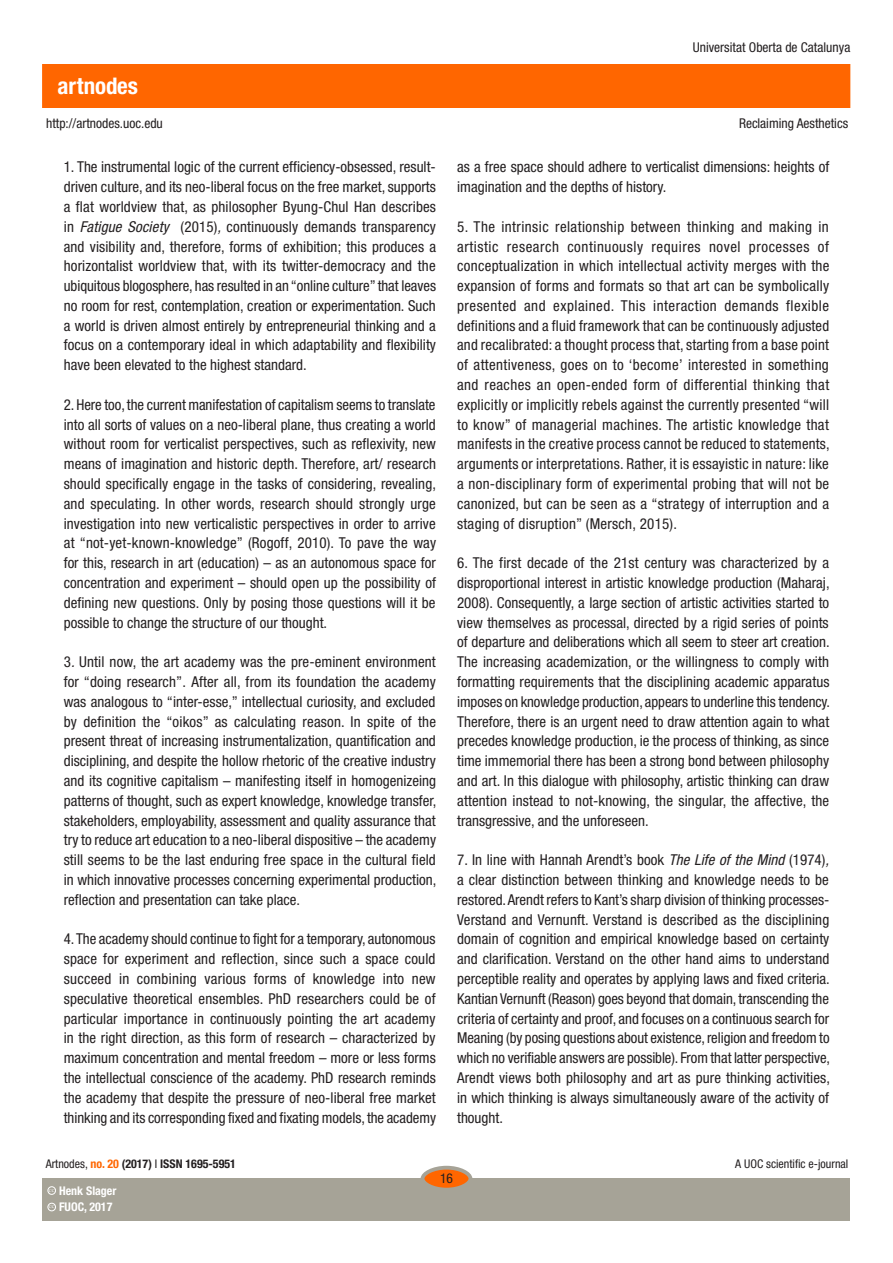
<style>
.page{position:relative;width:893px;height:1263px;background:#fff}
.page>*{position:absolute;margin:0;border:0;box-sizing:border-box;transform-origin:0 0}
.t1{font:700 condensed 22.95px "Helvetica Neue LT Std";color:#fff}
.text_general_primerp{font:condensed 15px/19.8px "Helvetica Neue LT Std";color:#231f20;text-align:justify}
.t2{font:condensed 13.5px "Helvetica Neue LT Std";color:#231f20}
.t3{font:700 condensed 12px "Helvetica Neue LT Std";color:#231f20}
.t4{font:condensed 12px "Helvetica Neue LT Std";color:#231f20}
.t5{font:700 condensed 12px "Helvetica Neue LT Std";color:#fff}
.t6{font:600 3.9px "Adobe Caslon Pro";color:#fff}
.s1{font-style:italic}
.s2{font-weight:400}
.s3{color:#f60}
</style>
<div class="page">
<div style="left:43px;top:65px;width:807px;height:42px;background:#f60"></div>
<div style="left:43px;top:1178px;width:807px;height:42px;background:#a6a397"></div>
<div style="left:422px;top:1168px;width:48px;height:21px;background:#f60;border-radius:50%"></div>
<div style="left:421px;top:1166px;width:51px;height:25px;border:4px solid #a6a397;border-radius:50%"></div>
<div style="left:48px;top:1203px;width:8px;height:8px;border:1px solid #fff;border-radius:50%"></div>
<div style="left:48px;top:1186px;width:8px;height:8px;border:1px solid #fff;border-radius:50%"></div>
<p class="t1" style="left:58px;top:72px;width:82px">artnodes</p>
<p class="t2" style="left:46px;top:115px;width:118px">http://artnodes.uoc.edu</p>
<p class="text_general_primerp" style="left:64px;top:157px;width:374px">1. The instrumental logic of the current efficiency-obsessed, result&shy;driven culture, and its neo-liberal focus on the free market, supports a flat worldview that, as philosopher Byung-Chul Han describes in <span class="s1">Fatigue Society</span> (2015)<span class="s1">,</span> continuously demands transparency and visibility and, therefore, forms of exhibition; this produces a horizontalist worldview that, with its twitter-democracy and the ubiquitous blogosphere, has resulted in an “online culture” that leaves no room for rest, contemplation, creation or experimentation. Such a world is driven almost entirely by entrepreneurial thinking and a focus on a contemporary ideal in which adaptability and flexibility have been elevated to the highest standard.</p>
<p class="text_general_primerp" style="left:64px;top:395px;width:374px">2. Here too, the current manifestation of capitalism seems to translate into all sorts of values on a neo-liberal plane, thus creating a world without room for verticalist perspectives, such as reflexivity, new means of imagination and historic depth. Therefore, art/ research should specifically engage in the tasks of considering, revealing, and speculating. In other words, research should strongly urge investigation into new verticalistic perspectives in order to arrive at “not-yet-known-knowledge” (Rogoff, 2010). To pave the way for this, research in art (education) – as an autonomous space for concentration and experiment – should open up the possibility of defining new questions. Only by posing those questions will it be possible to change the structure of our thought.</p>
<p class="text_general_primerp" style="left:64px;top:652px;width:374px">3<span class="s1">.</span> Until now, the art academy was the pre-eminent environment for “doing research”. After all, from its foundation the academy was analogous to “inter-esse,” intellectual curiosity, and excluded by definition the “oikos” as calculating reason. In spite of the present threat of increasing instrumentalization, quantification and disciplining, and despite the hollow rhetoric of the creative industry and its cognitive capitalism – manifesting itself in homogenizeing patterns of thought, such as expert knowledge, knowledge transfer, stakeholders, employability, assessment and quality assurance that try to reduce art education to a neo-liberal dispositive – the academy still seems to be the last enduring free space in the cultural field in which innovative processes concerning experimental production, reflection and presentation can take place.</p>
<p class="text_general_primerp" style="left:64px;top:929px;width:374px">4. The academy should continue to fight for a temporary, autonomous space for experiment and reflection, since such a space could succeed in combining various forms of knowledge into new speculative theoretical ensembles. PhD researchers could be of particular importance in continuously pointing the art academy in the right direction, as this form of research – characterized by maximum concentration and mental freedom – more or less forms the intellectual conscience of the academy. PhD research reminds the academy that despite the pressure of neo-liberal free market thinking and its corresponding fixed and fixating models, the academy</p>
<p class="t2" style="left:693px;top:40px;width:159px">Universitat Oberta de Catalunya</p>
<p class="t2" style="left:739px;top:115px;width:111px">Reclaiming Aesthetics</p>
<p class="text_general_primerp" style="left:457px;top:157px;width:374px">as a free space should adhere to verticalist dimensions: heights of imagination and the depths of history.</p>
<p class="text_general_primerp" style="left:457px;top:216px;width:374px">5. The intrinsic relationship between thinking and making in artistic research continuously requires novel processes of conceptualization in which intellectual activity merges with the expansion of forms and formats so that art can be symbolically presented and explained. This interaction demands flexible definitions and a fluid framework that can be continuously adjusted and recalibrated: a thought process that, starting from a base point of attentiveness, goes on to ‘become’ interested in something and reaches an open-ended form of differential thinking that explicitly or implicitly rebels against the currently presented “will to know” of managerial machines. The artistic knowledge that manifests in the creative process cannot be reduced to statements, arguments or interpretations. Rather, it is essayistic in nature: like a non-disciplinary form of experimental probing that will not be canonized, but can be seen as a “strategy of interruption and a staging of disruption” (Mersch, 2015).</p>
<p class="text_general_primerp" style="left:457px;top:553px;width:374px">6. The first decade of the 21st century was characterized by a disproportional interest in artistic knowledge production (Maharaj, 2008). Consequently, a large section of artistic activities started to view themselves as processal, directed by a rigid series of points of departure and deliberations which all seem to steer art creation.<br>The increasing academization, or the willingness to comply with formatting requirements that the disciplining academic apparatus imposes on knowledge production, appears to underline this tendency.<br>Therefore, there is an urgent need to draw attention again to what precedes knowledge production, ie the process of thinking, as since time immemorial there has been a strong bond between philosophy and art. In this dialogue with philosophy, artistic thinking can draw attention instead to not-knowing, the singular, the affective, the transgressive, and the unforeseen.</p>
<p class="text_general_primerp" style="left:457px;top:850px;width:374px">7. In line with Hannah Arendt’s book <span class="s1">The Life of the Mind</span> (1974)<span class="s1">, </span>a clear distinction between thinking and knowledge needs to be restored. Arendt refers to Kant’s sharp division of thinking processes-Verstand and Vernunft. Verstand is described as the disciplining domain of cognition and empirical knowledge based on certainty and clarification. Verstand on the other hand aims to understand perceptible reality and operates by applying laws and fixed criteria.<br>Kantian Vernunft (Reason) goes beyond that domain, transcending the criteria of certainty and proof, and focuses on a continuous search for Meaning (by posing questions about existence, religion and freedom to which no verifiable answers are possible). From that latter perspective, Arendt views both philosophy and art as pure thinking activities, in which thinking is always simultaneously aware of the activity of thought.</p>
<p class="t3" style="left:46px;top:1157px;width:192px"><span class="s2">Artnodes,</span> <span class="s3">no. 20</span> (2017) <span class="s2">I</span> ISSN 1695-5951</p>
<p class="t6" style="left:49px;top:1205px;width:7px">CC</p>
<p class="t5" style="left:59px;top:1200px;width:55px">FUOC, 2017</p>
<p class="t5" style="left:59px;top:1183px;width:59px">Henk Slager</p>
<p class="t6" style="left:49px;top:1188px;width:7px">CC</p>
<p class="t2" style="left:440px;top:1171px;width:14px">16</p>
<p class="t4" style="left:735px;top:1157px;width:115px">A UOC scientific e-journal</p>
</div>
